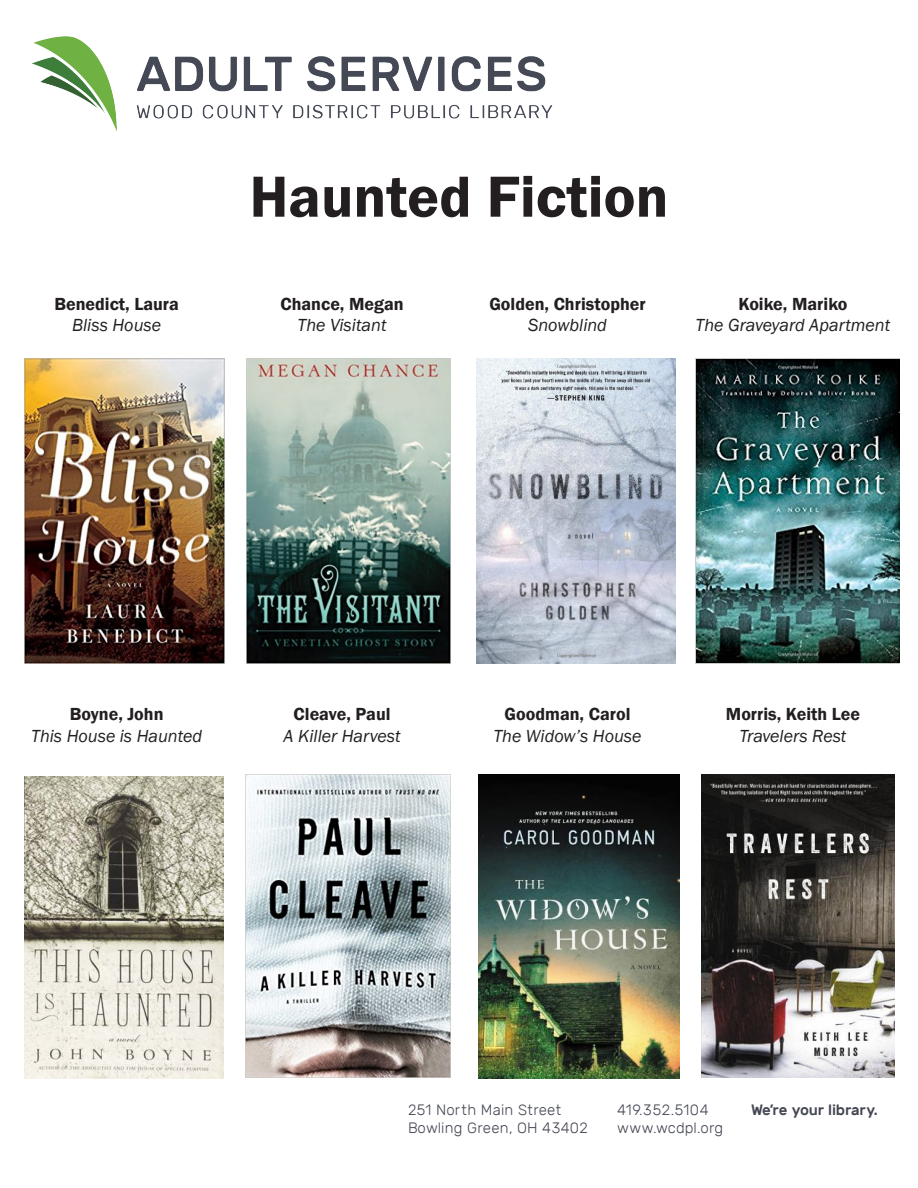
<style>
.page{position:relative;width:918px;height:1188px;background:#fff}
.page>*{position:absolute;margin:0;border:0;box-sizing:border-box;transform-origin:0 0}
.t1{font:600 60px "Franklin Gothic";color:#231f20}
.t2{font:italic 18px "Franklin Gothic";color:#231f20}
.t3{font:600 18px "Franklin Gothic";color:#231f20}
.t4{font:300 15px "Rubik";letter-spacing:.01em;color:#454854}
.t5{font:500 15px "Rubik";letter-spacing:-.01em;color:#454854}
.t6{font:300 15px "Rubik";letter-spacing:.04em;color:#454854}
</style>
<div class="page">
<img style="left:32px;top:36px;width:521px;height:96px">
<img style="left:24px;top:358px;width:200px;height:305px">
<img style="left:247px;top:358px;width:203px;height:305px">
<img style="left:476px;top:358px;width:200px;height:305px">
<img style="left:696px;top:358px;width:204px;height:305px">
<img style="left:24px;top:777px;width:200px;height:302px">
<img style="left:245px;top:774px;width:205px;height:304px">
<img style="left:479px;top:775px;width:200px;height:303px">
<img style="left:702px;top:774px;width:192px;height:304px">
<p class="t3" style="left:54px;top:293px;width:126px">Benedict, Laura</p>
<p class="t2" style="left:72px;top:314px;width:90px">Bliss House</p>
<p class="t1" style="left:250px;top:160px;width:421px">Haunted Fiction</p>
<p class="t3" style="left:280px;top:293px;width:125px">Chance, Megan</p>
<p class="t2" style="left:298px;top:314px;width:91px">The Visitant</p>
<p class="t3" style="left:489px;top:293px;width:158px">Golden, Christopher</p>
<p class="t2" style="left:528px;top:314px;width:80px">Snowblind</p>
<p class="t3" style="left:738px;top:293px;width:111px">Koike, Mariko</p>
<p class="t2" style="left:696px;top:314px;width:196px">The Graveyard Apartment</p>
<p class="t3" style="left:70px;top:703px;width:95px">Boyne, John</p>
<p class="t2" style="left:31px;top:724px;width:172px">This House is Haunted</p>
<p class="t3" style="left:294px;top:703px;width:98px">Cleave, Paul</p>
<p class="t2" style="left:284px;top:724px;width:118px">A Killer Harvest</p>
<p class="t3" style="left:505px;top:703px;width:127px">Goodman, Carol</p>
<p class="t2" style="left:494px;top:724px;width:150px">The Widow’s House</p>
<p class="t3" style="left:726px;top:703px;width:136px">Morris, Keith Lee</p>
<p class="t2" style="left:740px;top:724px;width:108px">Travelers Rest</p>
<p class="t4" style="left:408px;top:1101px;width:155px">251 North Main Street</p>
<p class="t4" style="left:408px;top:1119px;width:181px">Bowling Green, OH 43402</p>
<p class="t6" style="left:617px;top:1101px;width:93px">419.352.5104</p>
<p class="t4" style="left:617px;top:1119px;width:108px">www.wcdpl.org</p>
<p class="t5" style="left:751px;top:1101px;width:128px">We’re your library.</p>
</div>
